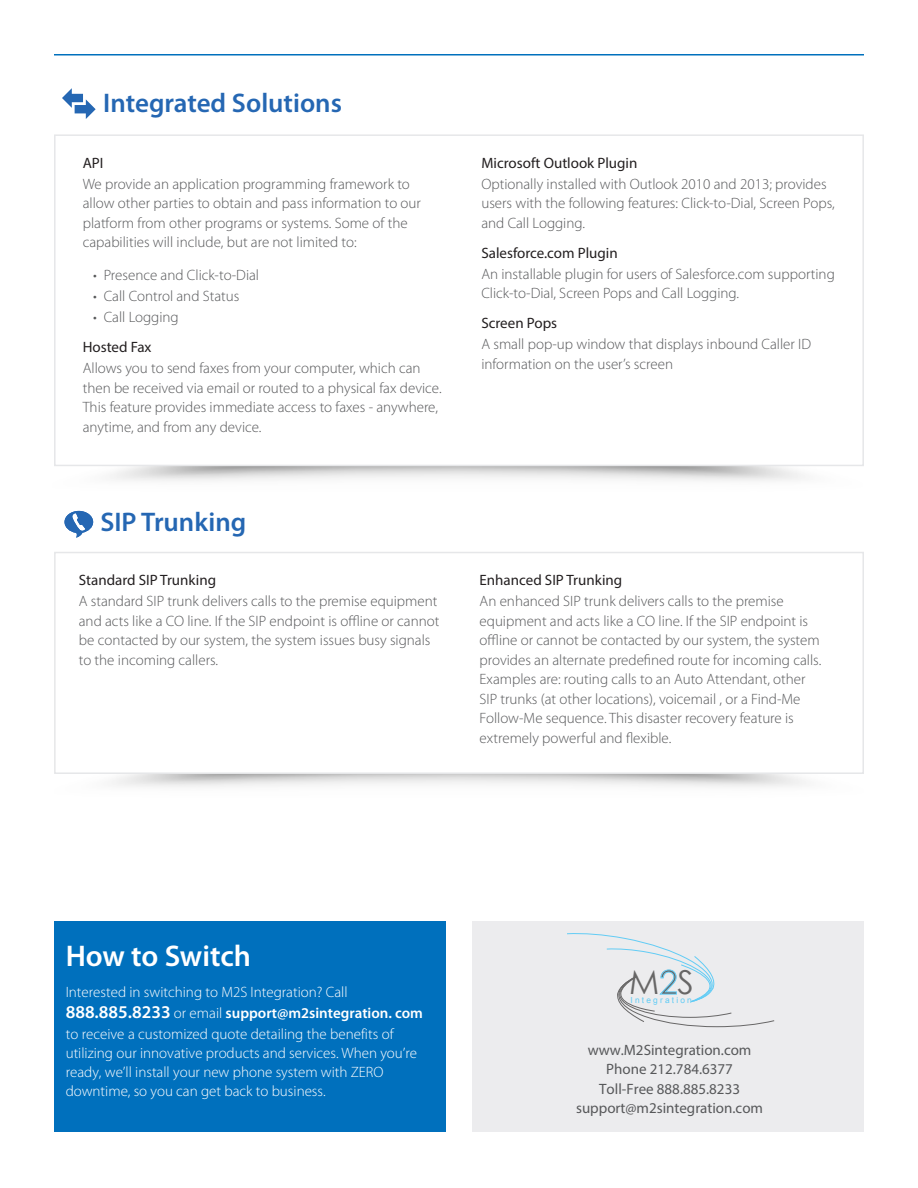
<style>
.page{position:relative;width:918px;height:1188px;background:#fff}
.page>*{position:absolute;margin:0;border:0;box-sizing:border-box;transform-origin:0 0}
.t1{font:32.85px "Century Gothic";color:#676666}
.Body{font:600 30px "Myriad Pro";letter-spacing:-.005em;color:#fff}
.t2{font:600 27px "Myriad Pro";color:#2567b3}
.Body-2{font:300 15px/19.5px "Myriad Pro";color:#57585a}
.Body-3{font:300 15px/20.7px "Myriad Pro";color:#fff}
.body_item_titles{font:15px "Myriad Pro";color:#231f20}
.Body-4{font:15px/19.5px "Myriad Pro";color:#57585a;text-align:center}
.t3{font:8.4px "Arial";letter-spacing:.26em;color:#62ccf5}
.s1{font-weight:600;font-size:18px}
.s2{font-weight:600}
</style>
<div class="page">
<hr style="left:54px;top:54px;width:810px;height:2px;background:#0070bd">
<div style="left:472px;top:921px;width:392px;height:210px;background:#ececee"></div>
<div style="left:54px;top:921px;width:392px;height:210px;background:#0070bd"></div>
<div style="left:54px;top:552px;width:810px;height:222px;background:#fff;border:2px solid #e6e7e9"></div>
<svg style="left:64px;top:511px;width:29px;height:27px"></svg>
<div style="left:54px;top:134px;width:810px;height:332px;background:#fff;border:2px solid #e6e7e9"></div>
<svg style="left:62px;top:88px;width:34px;height:31px"></svg>
<svg style="left:567px;top:933px;width:208px;height:95px"></svg>
<p class="t2" style="left:103px;top:88px;width:240px">Integrated Solutions</p>
<p class="body_item_titles" style="left:83px;top:154px;width:22px">API</p>
<p class="Body-2" style="left:83px;top:174px;width:340px">We provide an application programming framework to allow other parties to obtain and pass information to our platform from other programs or systems. Some of the capabilities will include, but are not limited to:</p>
<p class="Body-2" style="left:93px;top:266px;width:167px">• Presence and Click-to-Dial</p>
<p class="Body-2" style="left:93px;top:287px;width:148px">• Call Control and Status</p>
<p class="Body-2" style="left:93px;top:308px;width:87px">• Call Logging</p>
<p class="body_item_titles" style="left:83px;top:338px;width:70px">Hosted Fax</p>
<p class="Body-2" style="left:83px;top:359px;width:360px">Allows you to send faxes from your computer, which can then be received via email or routed to a physical fax device.<br>This feature provides immediate access to faxes - anywhere, anytime, and from any device.</p>
<p class="t2" style="left:100px;top:507px;width:147px">SIP Trunking</p>
<p class="body_item_titles" style="left:79px;top:571px;width:139px">Standard SIP Trunking</p>
<p class="Body-2" style="left:79px;top:592px;width:362px">A standard SIP trunk delivers calls to the premise equipment and acts like a CO line. If the SIP endpoint is offline or cannot be contacted by our system, the system issues busy signals to the incoming callers.</p>
<p class="body_item_titles" style="left:481px;top:154px;width:157px">Microsoft Outlook Plugin</p>
<p class="Body-2" style="left:481px;top:174px;width:355px">Optionally installed with Outlook 2010 and 2013; provides users with the following features: Click-to-Dial, Screen Pops, and Call Logging.</p>
<p class="body_item_titles" style="left:481px;top:244px;width:138px">Salesforce.com Plugin</p>
<p class="Body-2" style="left:481px;top:264px;width:355px">An installable plugin for users of Salesforce.com supporting<br>Click-to-Dial, Screen Pops and Call Logging.</p>
<p class="body_item_titles" style="left:481px;top:314px;width:77px">Screen Pops</p>
<p class="Body-2" style="left:481px;top:335px;width:331px">A small pop-up window that displays inbound Caller ID information on the user’s screen</p>
<p class="body_item_titles" style="left:480px;top:571px;width:144px">Enhanced SIP Trunking</p>
<p class="Body-2" style="left:480px;top:592px;width:343px">An enhanced SIP trunk delivers calls to the premise equipment and acts like a CO line. If the SIP endpoint is offline or cannot be contacted by our system, the system provides an alternate predefined route for incoming calls.<br>Examples are: routing calls to an Auto Attendant, other SIP trunks (at other locations), voicemail , or a Find-Me Follow-Me sequence. This disaster recovery feature is extremely powerful and flexible.</p>
<p class="Body" style="left:66px;top:939px;width:187px">How to Switch</p>
<p class="Body-3" style="left:66px;top:982px;width:359px">Interested in switching to M2S Integration? Call<br><span class="s1">888.885.8233</span> or email <span class="s2">support@m2sintegration. com </span>to receive a customized quote detailing the benefits of</p>
<p class="Body-3" style="left:66px;top:1044px;width:353px;line-height:19.2px">utilizing our innovative products and services. When you’re ready, we’ll install your new phone system with ZERO downtime, so you can get back to business.</p>
<p class="t1" style="left:629px;top:962px;width:66px">M2S</p>
<p class="t3" style="left:631px;top:994px;width:63px">Integration</p>
<p class="Body-4" style="left:576px;top:1040px;width:189px">www.M2Sintegration.com<br>Phone 212.784.6377<br>Toll-Free 888.885.8233 support@m2sintegration.com</p>
</div>
